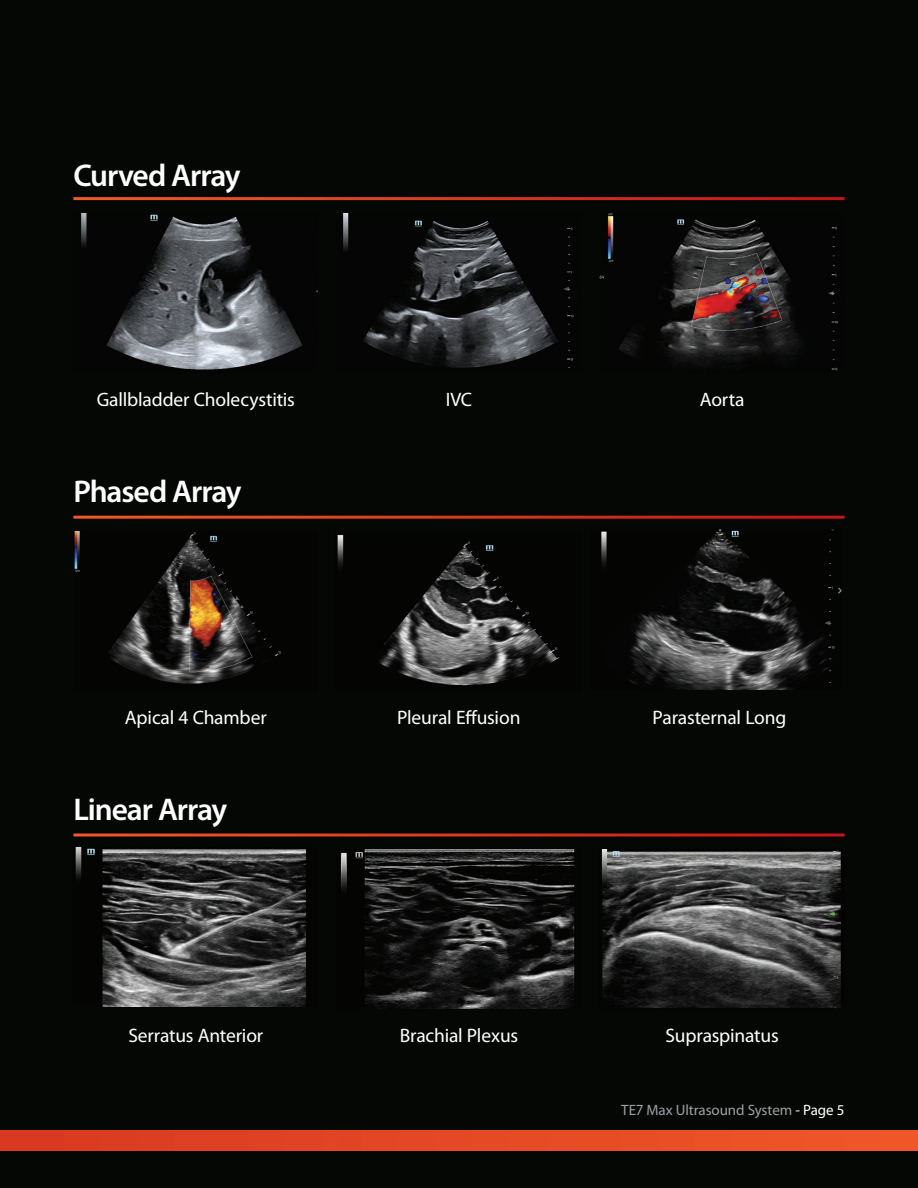
<style>
.page{position:relative;width:918px;height:1188px;background:#050705}
.page>*{position:absolute;margin:0;border:0;box-sizing:border-box;transform-origin:0 0}
.H2_-_Heading_2{font:600 31.5px "Myriad Pro";letter-spacing:-.035em;color:#fff}
.H4_-_Heading_4{font:19.5px "Myriad Pro";letter-spacing:-.01em;color:#fff}
.Page_Numbers{font:15px "Myriad Pro";letter-spacing:-.005em;color:#9d9fa2}
.s1{font-size:15.6px}
.s2{color:#fff}
</style>
<div class="page">
<div style="left:0;top:1131px;width:918px;height:19px;background:linear-gradient(to right,#d83920,#ef5728)"></div>
<img style="left:600px;top:214px;width:238px;height:157px">
<img style="left:337px;top:535px;width:223px;height:151px">
<hr style="left:73px;top:834px;width:772px;height:3px;background:#fff">
<hr style="left:73px;top:516px;width:772px;height:3px;background:#fff">
<hr style="left:73px;top:197px;width:772px;height:3px;background:#fff">
<img style="left:74px;top:532px;width:207px;height:152px">
<img style="left:601px;top:529px;width:241px;height:161px">
<img style="left:341px;top:850px;width:234px;height:159px">
<img style="left:601px;top:850px;width:240px;height:159px">
<img style="left:75px;top:848px;width:231px;height:159px">
<img style="left:81px;top:213px;width:237px;height:157px">
<img style="left:343px;top:214px;width:231px;height:154px">
<p class="H2_-_Heading_2" style="left:73px;top:155px;width:169px">Curved Array</p>
<p class="H4_-_Heading_4" style="left:97px;top:387px;width:200px">Gallbladder Cholecystitis</p>
<p class="H4_-_Heading_4" style="left:446px;top:387px;width:28px">IVC</p>
<p class="H4_-_Heading_4" style="left:700px;top:387px;width:46px">Aorta</p>
<p class="H2_-_Heading_2" style="left:73px;top:472px;width:170px">Phased Array</p>
<p class="H4_-_Heading_4" style="left:397px;top:705px;width:125px">Pleural Effusion</p>
<p class="H4_-_Heading_4" style="left:125px;top:705px;width:143px">Apical 4 Chamber</p>
<p class="H4_-_Heading_4" style="left:652px;top:705px;width:136px">Parasternal Long</p>
<p class="H2_-_Heading_2" style="left:73px;top:790px;width:155px">Linear Array</p>
<p class="H4_-_Heading_4" style="left:128px;top:1023px;width:136px">Serratus Anterior</p>
<p class="H4_-_Heading_4" style="left:400px;top:1023px;width:120px">Brachial Plexus</p>
<p class="H4_-_Heading_4" style="left:666px;top:1023px;width:115px">Supraspinatus</p>
<p class="Page_Numbers" style="left:621px;top:1100px;width:225px">TE<span class="s1">7</span> Max Ultrasound System <span class="s2">- Page 5</span></p>
</div>
